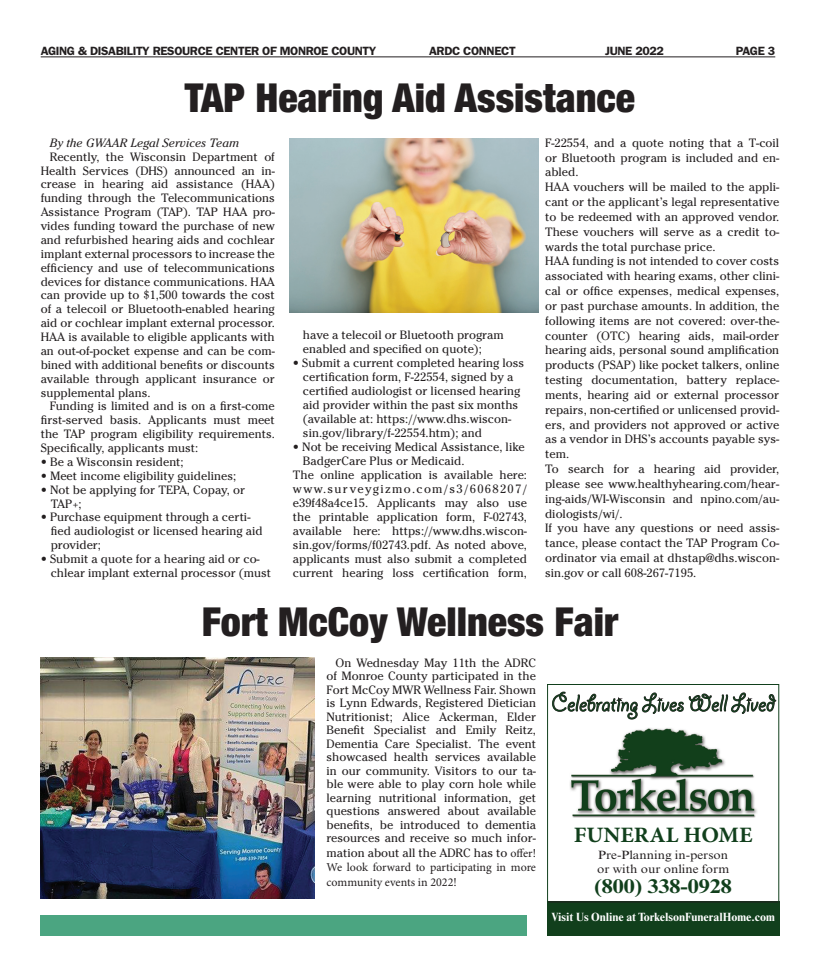
<style>
.page{position:relative;width:820px;height:972px;background:#fff}
.page>*{position:absolute;margin:0;border:0;box-sizing:border-box;transform-origin:0 0}
.t1{font:900 condensed 40px "Helvetica Neue LT Std";color:#231f20}
.t2{font:26px "Giddyup Std";color:#113f1c}
.t3{font:700 22px "Minion Pro";color:#113f1c;scale:1.05 1}
.t4{font:700 20px "Times New Roman MT Std";color:#113f1c;scale:1.1 1}
.t5{font:12px/14.8px "Cheltenham Std";color:#231f20;text-align:justify}
.t6{font:600 12px "ITC Franklin Gothic Std";letter-spacing:-.03em;color:#231f20}
.t7{font:12px/14px "Times New Roman MT Std";color:#231f20;scale:1.1 1}
.t8{font:700 condensed 12px "Times New Roman MT Std";color:#fff;scale:1.12 1}
.t9{font:italic 12px "Cheltenham Std";color:#231f20}
.s1{font-family:"Minion Pro"}
</style>
<div class="page">
<hr style="left:41px;top:56px;width:734px;height:1px;background:#231f20">
<div style="left:41px;top:915px;width:486px;height:21px;background:#4ba581"></div>
<img style="left:570px;top:728px;width:187px;height:90px">
<svg style="left:552px;top:692px;width:224px;height:28px"></svg>
<div style="left:549px;top:901px;width:228px;height:33px;background:#113f1c"></div>
<div style="left:547px;top:684px;width:232px;height:252px;border:1px solid #113f1c"></div>
<img style="left:290px;top:139px;width:248px;height:174px">
<img style="left:41px;top:658px;width:273px;height:241px">
<p class="t6" style="left:41px;top:44px;width:337px">AGING &amp; DISABILITY RESOURCE CENTER OF MONROE COUNTY</p>
<p class="t6" style="left:429px;top:44px;width:88px">ARDC CONNECT</p>
<p class="t6" style="left:605px;top:44px;width:60px">JUNE 2022</p>
<p class="t6" style="left:735px;top:44px;width:41px">PAGE 3</p>
<p class="t1" style="left:185px;top:73px;width:451px">TAP Hearing Aid Assistance</p>
<p class="t9" style="left:50px;top:136px;width:191px">By the GWAAR Legal Services Team</p>
<p class="t5" style="left:41px;top:150px;width:236px;line-height:13.9px;text-indent:9px">Recently, the Wisconsin Department of Health Services (DHS) announced an in&shy;crease in hearing aid assistance (HAA) funding through the Telecommunications Assistance Program (TAP). TAP HAA pro&shy;vides funding toward the purchase of new and refurbished hearing aids and cochlear implant external processors to increase the efficiency and use of telecommunications devices for distance communications. HAA can provide up to $1,500 towards the cost of a telecoil or Bluetooth-enabled hearing aid or cochlear implant external processor.<br>HAA is available to eligible applicants with an out-of-pocket expense and can be com&shy;bined with additional benefits or discounts available through applicant insurance or supplemental plans.</p>
<p class="t5" style="left:41px;top:399px;width:236px;line-height:13.9px;text-indent:9px">Funding is limited and is on a first-come first-served basis. Applicants must meet the TAP program eligibility requirements.<br>Specifically, applicants must:</p>
<p class="t5" style="left:41px;top:454px;width:144px">• Be a Wisconsin resident;</p>
<p class="t5" style="left:41px;top:468px;width:197px">• Meet income eligibility guidelines;</p>
<p class="t5" style="left:51px;top:483px;width:196px;line-height:13.9px;text-indent:-10px">• Not be applying for TEPA, Copay, or<br>TAP+;</p>
<p class="t5" style="left:51px;top:510px;width:213px;line-height:13.9px;text-align:left;text-indent:-10px">• Purchase equipment through a certi&shy;fied audiologist or licensed hearing aid provider;</p>
<p class="t5" style="left:51px;top:552px;width:222px;line-height:13.9px;text-indent:-10px">• Submit a quote for a hearing aid or co&shy;chlear implant external processor (must</p>
<p class="t5" style="left:545px;top:135px;width:236px">F-22554, and a quote noting that a T-coil or Bluetooth program is included and en&shy;abled.</p>
<p class="t5" style="left:545px;top:180px;width:236px">HAA vouchers will be mailed to the appli&shy;cant or the applicant’s legal representative to be redeemed with an approved vendor.<br>These vouchers will serve as a credit to&shy;wards the total purchase price.</p>
<p class="t5" style="left:545px;top:254px;width:236px">HAA funding is not intended to cover costs associated with hearing exams, other clini&shy;cal or office expenses, medical expenses, or past purchase amounts. In addition, the following items are not covered: over-the&shy;counter (OTC) hearing aids, mail-order hearing aids, personal sound amplification products (PSAP) like pocket talkers, online testing documentation, battery replace&shy;ments, hearing aid or external processor repairs, non-certified or unlicensed provid&shy;ers, and providers not approved or active as a vendor in DHS’s accounts payable sys&shy;tem.</p>
<p class="t5" style="left:545px;top:462px;width:236px">To search for a hearing aid provider, please see www.healthyhearing.com/hear&shy;ing-aids/WI-Wisconsin and npino.com/au&shy;diologists/wi/.</p>
<p class="t5" style="left:545px;top:521px;width:236px">If you have any questions or need assis&shy;tance, please contact the TAP Program Co&shy;ordinator via email at dhstap@dhs.wiscon&shy;sin.gov or call 608-267-7195.</p>
<p class="t5" style="left:303px;top:328px;width:202px;line-height:14px">have a telecoil or Bluetooth program enabled and specified on quote);</p>
<p class="t5" style="left:303px;top:356px;width:223px;line-height:14px;text-align:left;text-indent:-10px">• Submit a current completed hearing loss certification form, F-22554, signed by a certified audiologist or licensed hearing aid provider within the past six months (available at: https://www.dhs.wiscon&shy;sin.gov/library/f-22554.htm); and</p>
<p class="t5" style="left:303px;top:440px;width:223px;line-height:14px;text-indent:-10px">• Not be receiving Medical Assistance, like<br>BadgerCare Plus or Medicaid.</p>
<p class="t5" style="left:293px;top:468px;width:236px;line-height:14px">The online application is available here: www.surveygizmo.com/s3/6068207/ e39f48a4ce15. Applicants may also use the printable application form, F-02743, available here: https://www.dhs.wiscon&shy;sin.gov/forms/f02743.pdf. As noted above, applicants must also submit a completed current hearing loss certification form,</p>
<p class="t1" style="left:202px;top:597px;width:418px">Fort McCoy Wellness Fair</p>
<p class="t5" style="left:326px;top:656px;width:211px;line-height:13.7px;text-indent:9px">On Wednesday May 11th the ADRC of Monroe County participated in the Fort McCoy MWR Wellness Fair. Shown is Lynn Edwards, Registered Dietician Nutritionist; Alice Ackerman, Elder Benefit Specialist and Emily Reitz, Dementia Care Specialist. The event showcased health services available in our community. Visitors to our ta&shy;ble were able to play corn hole while learning nutritional information, get questions answered about available benefits, be introduced to dementia resources and receive so much infor&shy;mation about all the ADRC has to <span class="s1">offer!<br>We look forward to participating in more community events in 2022!</span></p>
<p class="t2" style="left:551px;top:689px;width:225px">Celebrating Lives Well Lived</p>
<p class="t3" style="left:573px;top:819px;width:172px">FUNERAL HOME</p>
<p class="t7" style="left:597px;top:848px;width:122px">Pre-Planning in-person or with our online form</p>
<p class="t4" style="left:594px;top:874px;width:126px">(800) 338-0928</p>
<p class="t8" style="left:551px;top:910px;width:201px">Visit Us Online at TorkelsonFuneralHome.com</p>
</div>
